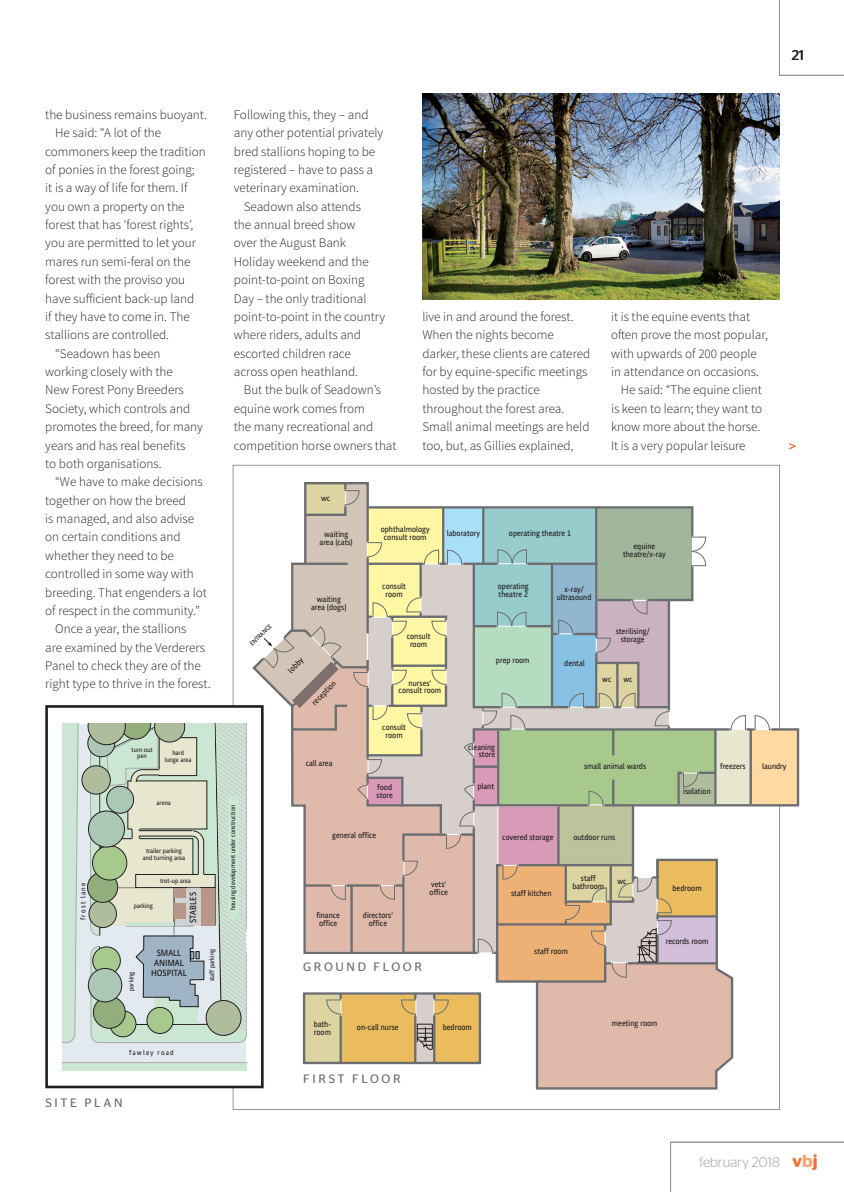
<style>
.page{position:relative;width:844px;height:1192px;background:#fff}
.page>*{position:absolute;margin:0;border:0;box-sizing:border-box;transform-origin:0 0}
.t1{font:300 14px "Stag Sans Round";color:#9d9fa2}
.t2{font:14px "Stag Sans Round";color:#231f20}
.t3{font:300 13.12px/18.4px "Source Sans Pro";color:#231f20}
.t4{font:13.12px "Museo 700";color:#f36e31}
.t5{font:12.25px "Stag Sans Round";letter-spacing:.22em;color:#6c6d70}
.t6{font:600 8.75px/9.8px "Tipperarye Text";color:#231f20;text-align:center;scale:.9 1}
.t7{font:600 7.88px/7.9px "Tipperarye Text";color:#231f20;text-align:center;scale:.9 1}
.t8{font:600 6.83px "Tipperarye Text";letter-spacing:.2em;color:#231f20;scale:.9 1}
.t9{font:600 6.3px/6.8px "Tipperarye Text";color:#231f20;text-align:center;scale:.9 1}
.s1{font-weight:600;font-size:17.5px;color:#f36e31}
.s2{font-weight:600;font-size:17.5px;color:#f8a577}
</style>
<div class="page">
<svg style="left:62px;top:481px;width:738px;height:608px"></svg>
<img style="left:422px;top:93px;width:357px;height:207px">
<svg style="left:779px;top:0;width:65px;height:76px"></svg>
<svg style="left:670px;top:1142px;width:174px;height:50px"></svg>
<p class="t2" style="left:792px;top:47px;width:14px">21</p>
<p class="t3" style="left:45px;top:105px;width:163px">the business remains buoyant.</p>
<p class="t3" style="left:55px;top:124px;width:107px">He said: “A lot of the</p>
<p class="t3" style="left:45px;top:142px;width:162px">commoners keep the tradition</p>
<p class="t3" style="left:45px;top:160px;width:151px">of ponies in the forest going;</p>
<p class="t3" style="left:45px;top:179px;width:144px">it is a way of life for them. If</p>
<p class="t3" style="left:45px;top:197px;width:141px">you own a property on the</p>
<p class="t3" style="left:45px;top:216px;width:149px">forest that has ‘forest rights’,</p>
<p class="t3" style="left:45px;top:234px;width:152px">you are permitted to let your</p>
<p class="t3" style="left:45px;top:252px;width:147px">mares run semi-feral on the</p>
<p class="t3" style="left:45px;top:271px;width:141px">forest with the proviso you</p>
<p class="t3" style="left:45px;top:289px;width:150px">have sufficient back-up land</p>
<p class="t3" style="left:45px;top:307px;width:146px">if they have to come in. The</p>
<p class="t3" style="left:45px;top:326px;width:125px">stallions are controlled.</p>
<p class="t3" style="left:55px;top:344px;width:107px">“Seadown has been</p>
<p class="t3" style="left:45px;top:363px;width:129px">working closely with the</p>
<p class="t3" style="left:45px;top:381px;width:140px">New Forest Pony Breeders</p>
<p class="t3" style="left:45px;top:399px;width:146px">Society, which controls and</p>
<p class="t3" style="left:45px;top:418px;width:159px">promotes the breed, for many</p>
<p class="t3" style="left:45px;top:436px;width:142px">years and has real benefits</p>
<p class="t3" style="left:45px;top:454px;width:118px">to both organisations.</p>
<p class="t3" style="left:55px;top:473px;width:149px">“We have to make decisions</p>
<p class="t3" style="left:45px;top:491px;width:142px">together on how the breed</p>
<p class="t3" style="left:45px;top:510px;width:150px">is managed, and also advise</p>
<p class="t3" style="left:45px;top:528px;width:137px">on certain conditions and</p>
<p class="t3" style="left:45px;top:546px;width:130px">whether they need to be</p>
<p class="t3" style="left:45px;top:565px;width:150px">controlled in some way with</p>
<p class="t3" style="left:45px;top:583px;width:163px">breeding. That engenders a lot</p>
<p class="t3" style="left:45px;top:601px;width:156px">of respect in the community.”</p>
<p class="t3" style="left:55px;top:620px;width:133px">Once a year, the stallions</p>
<p class="t3" style="left:45px;top:638px;width:161px">are examined by the Verderers</p>
<p class="t3" style="left:45px;top:657px;width:157px">Panel to check they are of the</p>
<p class="t3" style="left:45px;top:675px;width:167px">right type to thrive in the forest.</p>
<p class="t9" style="left:132px;top:746px;width:25px">turn out pen</p>
<p class="t9" style="left:165px;top:750px;width:31px">hard lunge area</p>
<p class="t9" style="left:157px;top:800px;width:17px">arena</p>
<p class="t8" style="left:79px;top:920px;width:43px;rotate:-90deg">frost lane</p>
<p class="t9" style="left:143px;top:847px;width:48px">trailer parking and turning area</p>
<p class="t9" style="left:160px;top:878px;width:36px">trot-up area</p>
<p class="t9" style="left:134px;top:902px;width:23px">parking</p>
<p class="t6" style="left:188px;top:923px;width:36px;rotate:-90deg">STABLES</p>
<p class="t9" style="left:128px;top:991px;width:23px;rotate:-90deg">parking</p>
<p class="t6" style="left:151px;top:948px;width:41px">SMALL<br>ANIMAL<br>HOSPITAL</p>
<p class="t9" style="left:209px;top:981px;width:37px;rotate:-90deg">staff parking</p>
<p class="t8" style="left:129px;top:1048px;width:51px">fawley road</p>
<p class="t5" style="left:45px;top:1096px;width:79px">SITE PLAN</p>
<p class="t3" style="left:234px;top:105px;width:136px">Following this, they – and</p>
<p class="t3" style="left:234px;top:124px;width:151px">any other potential privately</p>
<p class="t3" style="left:234px;top:142px;width:143px">bred stallions hoping to be</p>
<p class="t3" style="left:234px;top:160px;width:141px">registered – have to pass a</p>
<p class="t3" style="left:234px;top:179px;width:127px">veterinary examination.</p>
<p class="t3" style="left:244px;top:197px;width:119px">Seadown also attends</p>
<p class="t3" style="left:234px;top:216px;width:123px">the annual breed show</p>
<p class="t3" style="left:234px;top:234px;width:114px">over the August Bank</p>
<p class="t3" style="left:234px;top:252px;width:136px">Holiday weekend and the</p>
<p class="t3" style="left:234px;top:271px;width:132px">point-to-point on Boxing</p>
<p class="t3" style="left:234px;top:289px;width:134px">Day – the only traditional</p>
<p class="t3" style="left:234px;top:307px;width:153px">point-to-point in the country</p>
<p class="t3" style="left:234px;top:326px;width:129px">where riders, adults and</p>
<p class="t3" style="left:234px;top:344px;width:119px">escorted children race</p>
<p class="t3" style="left:234px;top:363px;width:126px">across open heathland.</p>
<p class="t3" style="left:244px;top:381px;width:139px">But the bulk of Seadown’s</p>
<p class="t3" style="left:234px;top:399px;width:132px">equine work comes from</p>
<p class="t3" style="left:234px;top:418px;width:141px">the many recreational and</p>
<p class="t3" style="left:234px;top:436px;width:164px">competition horse owners that</p>
<p class="t7" style="left:321px;top:494px;width:12px">wc</p>
<p class="t3" style="left:422px;top:307px;width:169px">live in and around the forest.<br>When the nights become darker, these clients are catered for by equine-specific meetings hosted by the practice throughout the forest area.<br>Small animal meetings are held too, but, as Gillies explained,</p>
<p class="t3" style="left:611px;top:307px;width:141px">it is the equine events that</p>
<p class="t3" style="left:611px;top:326px;width:158px">often prove the most popular,</p>
<p class="t3" style="left:611px;top:344px;width:147px">with upwards of 200 people</p>
<p class="t3" style="left:611px;top:363px;width:149px">in attendance on occasions.</p>
<p class="t3" style="left:621px;top:381px;width:143px">He said: “The equine client</p>
<p class="t3" style="left:611px;top:399px;width:153px">is keen to learn; they want to</p>
<p class="t3" style="left:611px;top:418px;width:151px">know more about the horse.</p>
<p class="t3" style="left:611px;top:436px;width:136px">It is a very popular leisure</p>
<p class="t4" style="left:788px;top:438px;width:10px">&gt;</p>
<p class="t9" style="left:249px;top:642px;width:32px;rotate:-45deg">ENTRANCE</p>
<p class="t9" style="left:229px;top:910px;width:118px;rotate:-90deg">housing development under construction</p>
<p class="t7" style="left:320px;top:531px;width:38px">waiting area (cats)</p>
<p class="t7" style="left:381px;top:525px;width:56px">ophthalmology consult room</p>
<p class="t7" style="left:447px;top:529px;width:39px">laboratory</p>
<p class="t7" style="left:509px;top:529px;width:71px">operating theatre 1</p>
<p class="t7" style="left:623px;top:543px;width:49px">equine theatre/x-ray</p>
<p class="t7" style="left:311px;top:596px;width:41px">waiting area (dogs)</p>
<p class="t7" style="left:382px;top:582px;width:28px">consult room</p>
<p class="t7" style="left:498px;top:582px;width:36px;line-height:8.6px;text-align:left">operating theatre 2</p>
<p class="t7" style="left:557px;top:585px;width:40px">x-ray/ ultrasound</p>
<p class="t7" style="left:287px;top:669px;width:21px;rotate:-45deg">lobby</p>
<p class="t7" style="left:310px;top:701px;width:35px;rotate:-45deg">reception</p>
<p class="t7" style="left:407px;top:632px;width:28px">consult room</p>
<p class="t7" style="left:398px;top:679px;width:49px;line-height:7px">nurses’ consult room</p>
<p class="t7" style="left:382px;top:723px;width:28px">consult room</p>
<p class="t7" style="left:496px;top:656px;width:39px">prep room</p>
<p class="t7" style="left:564px;top:659px;width:24px">dental</p>
<p class="t7" style="left:615px;top:627px;width:39px">sterilising/ storage</p>
<p class="t7" style="left:602px;top:675px;width:12px">wc</p>
<p class="t7" style="left:623px;top:675px;width:12px">wc</p>
<p class="t7" style="left:468px;top:744px;width:31px;line-height:7px;text-align:right">cleaning store</p>
<p class="t7" style="left:306px;top:760px;width:31px">call area</p>
<p class="t7" style="left:584px;top:762px;width:70px">small animal wards</p>
<p class="t7" style="left:720px;top:762px;width:30px">freezers</p>
<p class="t7" style="left:762px;top:762px;width:29px">laundry</p>
<p class="t7" style="left:376px;top:783px;width:20px;text-align:left">food store</p>
<p class="t7" style="left:477px;top:782px;width:20px">plant</p>
<p class="t7" style="left:683px;top:788px;width:32px">isolation</p>
<p class="t7" style="left:332px;top:831px;width:50px">general office</p>
<p class="t7" style="left:316px;top:911px;width:28px">finance office</p>
<p class="t7" style="left:363px;top:911px;width:35px">directors’ office</p>
<p class="t7" style="left:429px;top:880px;width:22px;text-align:left">vets’ office</p>
<p class="t5" style="left:303px;top:960px;width:121px">GROUND FLOOR</p>
<p class="t7" style="left:502px;top:834px;width:58px">covered storage</p>
<p class="t7" style="left:511px;top:889px;width:46px">staff kitchen</p>
<p class="t7" style="left:573px;top:834px;width:48px">outdoor runs</p>
<p class="t7" style="left:572px;top:874px;width:37px">staff bathroom</p>
<p class="t7" style="left:672px;top:884px;width:34px">bedroom</p>
<p class="t7" style="left:617px;top:877px;width:12px">wc</p>
<p class="t7" style="left:666px;top:937px;width:49px">records room</p>
<p class="t7" style="left:534px;top:947px;width:39px">staff room</p>
<p class="t7" style="left:314px;top:1020px;width:21px;text-align:left">bath&shy;room</p>
<p class="t7" style="left:357px;top:1023px;width:48px">on-call nurse</p>
<p class="t7" style="left:443px;top:1023px;width:34px">bedroom</p>
<p class="t5" style="left:303px;top:1072px;width:99px">FIRST FLOOR</p>
<p class="t7" style="left:612px;top:1019px;width:52px">meeting room</p>
<p class="t1" style="left:699px;top:1154px;width:120px">february 2018 <span class="s1">v</span><span class="s2">b</span><span class="s1">j</span></p>
</div>
